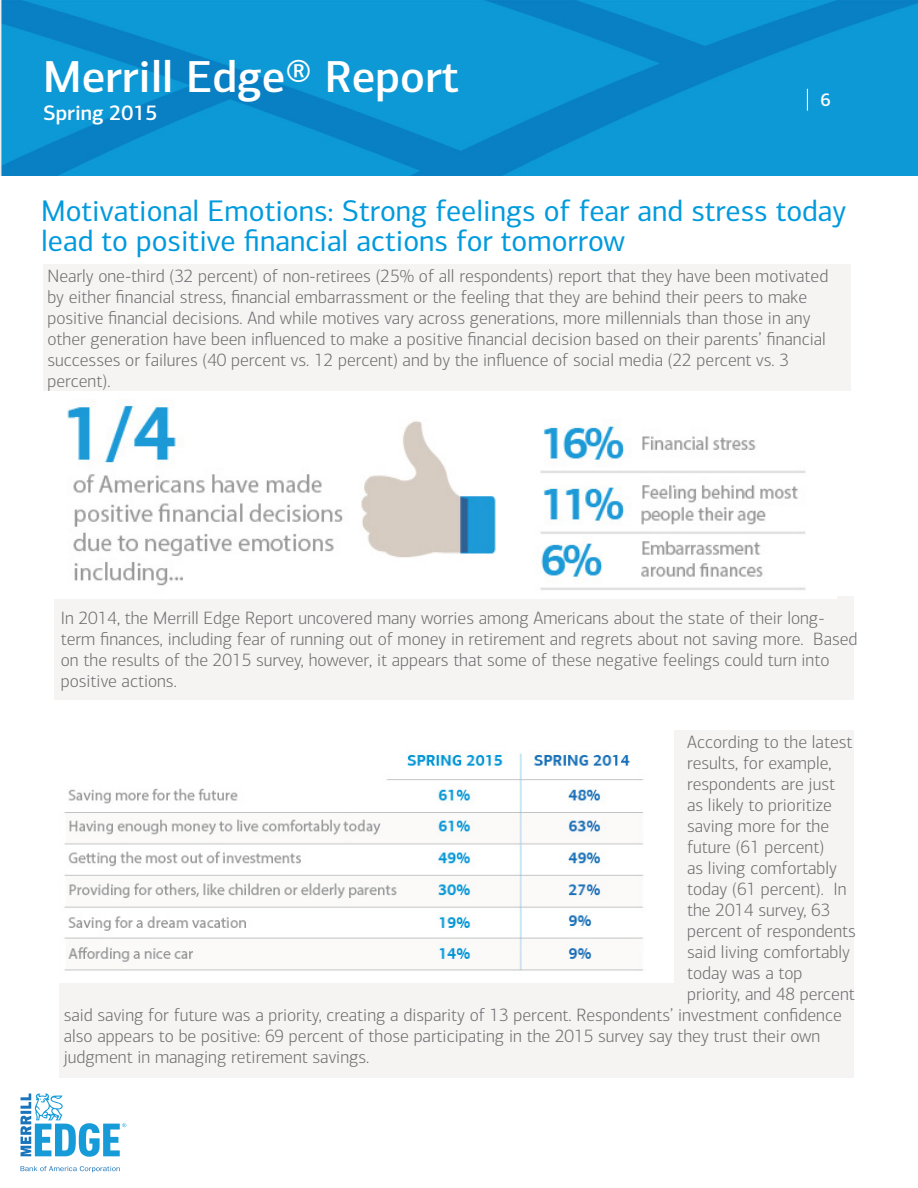
<style>
.page{position:relative;width:918px;height:1188px;background:#fff}
.page>*{position:absolute;margin:0;border:0;box-sizing:border-box;transform-origin:0 0}
.t1{font:500 45px "Connections";color:#fff}
.t2{font:30px/30px "Connections";color:#009add}
.t3{font:500 21px "Connections";color:#fff}
.t4{font:500 18.15px "Connections";color:#fff}
.t5{font:300 18px/21px "Connections";color:#6d6e70}
</style>
<div class="page">
<img style="left:0;top:0;width:918px;height:176px">
<svg style="left:807px;top:89px;width:1px;height:22px"></svg>
<svg style="left:21px;top:1166px;width:99px;height:6px"></svg>
<svg style="left:21px;top:1094px;width:105px;height:63px"></svg>
<div style="left:59px;top:730px;width:795px;height:348px;background:#f6f4f3"></div>
<div style="left:54px;top:597px;width:799px;height:103px;background:#f6f4f3"></div>
<div style="left:43px;top:264px;width:807px;height:127px;background:#f6f4f3"></div>
<img style="left:54px;top:399px;width:783px;height:200px">
<img style="left:59px;top:730px;width:615px;height:253px">
<h1 class="t1" style="left:43px;top:50px;width:417px">Merrill Edge® Report</h1>
<p class="t3" style="left:43px;top:101px;width:116px">Spring 2015</p>
<p class="t4" style="left:821px;top:89px;width:12px">6</p>
<p class="t2" style="left:41px;top:196px;width:807px">Motivational Emotions: Strong feelings of fear and stress today lead to positive financial actions for tomorrow</p>
<p class="t5" style="left:48px;top:265px;width:782px">Nearly one-third (32 percent) of non-retirees (25% of all respondents) report that they have been motivated by either financial stress, financial embarrassment or the feeling that they are behind their peers to make positive financial decisions. And while motives vary across generations, more millennials than those in any other generation have been influenced to make a positive financial decision based on their parents’ financial successes or failures (40 percent vs. 12 percent) and by the influence of social media (22 percent vs. 3 percent).</p>
<p class="t5" style="left:61px;top:607px;width:798px">In 2014, the Merrill Edge Report uncovered many worries among Americans about the state of their long&shy;term finances, including fear of running out of money in retirement and regrets about not saving more. Based on the results of the 2015 survey, however, it appears that some of these negative feelings could turn into positive actions.</p>
<p class="t5" style="left:687px;top:731px;width:167px">According to the latest</p>
<p class="t5" style="left:687px;top:752px;width:146px">results, for example,</p>
<p class="t5" style="left:687px;top:773px;width:150px">respondents are just</p>
<p class="t5" style="left:687px;top:794px;width:146px">as likely to prioritize</p>
<p class="t5" style="left:687px;top:815px;width:144px">saving more for the</p>
<p class="t5" style="left:687px;top:836px;width:139px">future (61 percent)</p>
<p class="t5" style="left:687px;top:857px;width:151px">as living comfortably</p>
<p class="t5" style="left:687px;top:878px;width:161px">today (61 percent). In</p>
<p class="t5" style="left:687px;top:899px;width:145px">the 2014 survey, 63</p>
<p class="t5" style="left:687px;top:920px;width:170px">percent of respondents</p>
<p class="t5" style="left:687px;top:941px;width:164px">said living comfortably</p>
<p class="t5" style="left:687px;top:962px;width:117px">today was a top</p>
<p class="t5" style="left:687px;top:983px;width:169px">priority, and 48 percent</p>
<p class="t5" style="left:64px;top:1004px;width:780px">said saving for future was a priority, creating a disparity of 13 percent. Respondents’ investment confidence</p>
<p class="t5" style="left:64px;top:1025px;width:758px">also appears to be positive: 69 percent of those participating in the 2015 survey say they trust their own</p>
<p class="t5" style="left:64px;top:1046px;width:307px">judgment in managing retirement savings.</p>
</div>
